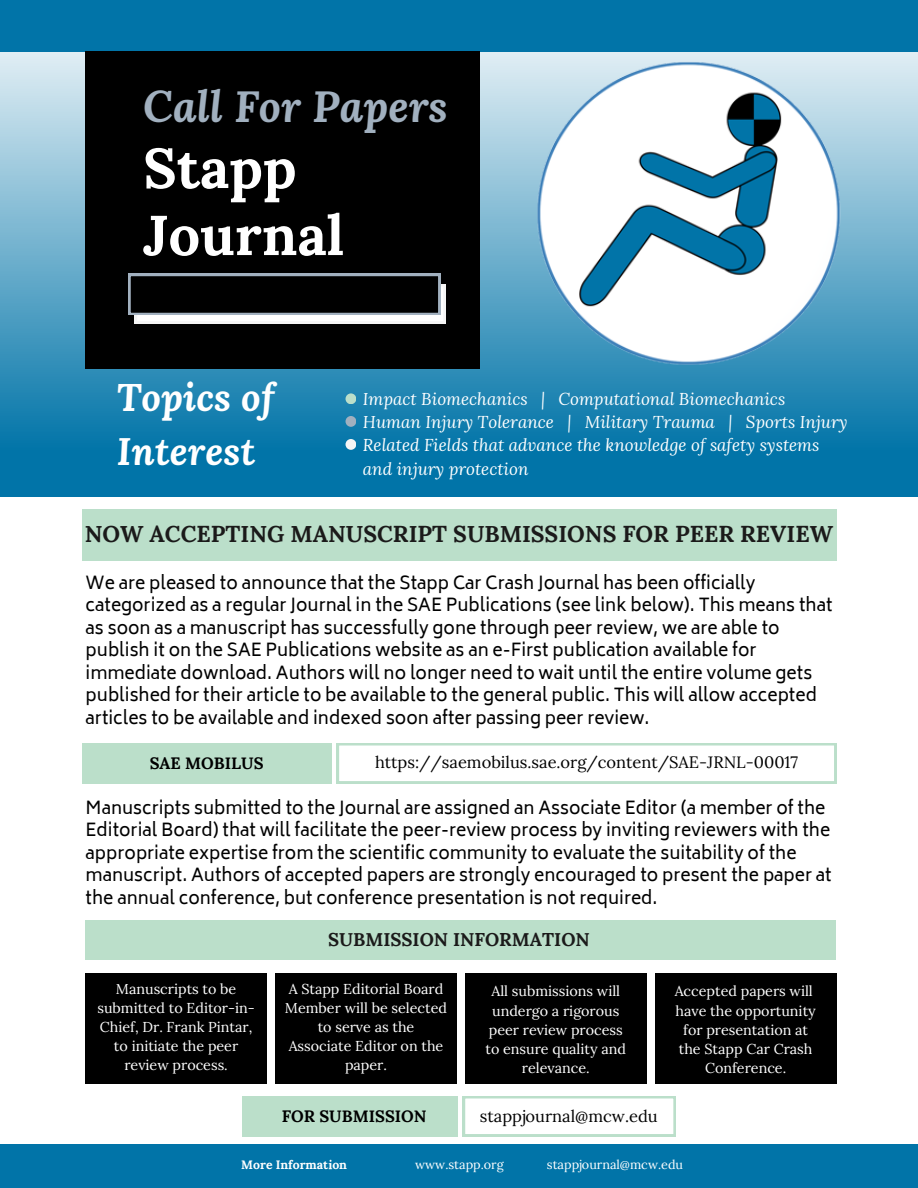
<style>
.page{position:relative;width:918px;height:1188px;background:#fff}
.page>*{position:absolute;margin:0;border:0;box-sizing:border-box;transform-origin:0 0}
.t1{font:700 56.1px/67.1px "Lora";color:#fff}
.t2{font:italic 700 43.2px "Lora";color:#a1b0bf}
.t3{font:italic 700 38.25px/53.7px "Lora";color:#fff}
.t4{font:700 22.95px "Lora";color:#1b1a1a}
.t5{font:700 18.45px "Lora";color:#1b1a1a}
.t6{font:17.4px/22.5px "Biryani";color:#000}
.t7{font:italic 16.95px/24px "Lora";color:#fff}
.t8{font:16.5px "Lora";color:#000}
.t9{font:700 16.5px "Lora";color:#000}
.t10{font:14.25px/19.2px "Lora";color:#fff;text-align:center}
.t11{font:12.6px "Lora";color:#fff}
.t12{font:700 12.3px "Lora";color:#fff}
</style>
<div class="page">
<svg style="left:0;top:51px;width:918px;height:402px;background:#4d9dc1"></svg>
<div style="left:0;top:453px;width:918px;height:44px;background:#0174a8"></div>
<div style="left:0;top:0;width:918px;height:51px;background:#0174a8"></div>
<div style="left:86px;top:51px;width:394px;height:318px;background:#000"></div>
<img style="left:537px;top:57px;width:304px;height:313px">
<svg style="left:129px;top:274px;width:316px;height:49px"></svg>
<div style="left:86px;top:973px;width:181px;height:110px;background:#000"></div>
<div style="left:275px;top:973px;width:182px;height:110px;background:#000"></div>
<div style="left:465px;top:973px;width:181px;height:110px;background:#000"></div>
<div style="left:655px;top:973px;width:181px;height:110px;background:#000"></div>
<div style="left:0;top:1144px;width:918px;height:44px;background:#0174a8"></div>
<div style="left:86px;top:920px;width:750px;height:40px;background:#bbdfca"></div>
<div style="left:346px;top:439px;width:10px;height:11px;background:#f5f5f5;border-radius:50%"></div>
<div style="left:346px;top:416px;width:10px;height:11px;background:#a1b0bf;border-radius:50%"></div>
<div style="left:346px;top:393px;width:10px;height:11px;background:#bbdfca;border-radius:50%"></div>
<div style="left:82px;top:509px;width:754px;height:52px;background:#bbdfca"></div>
<svg style="left:463px;top:1096px;width:213px;height:40px"></svg>
<div style="left:242px;top:1096px;width:216px;height:41px;background:#bbdfca"></div>
<svg style="left:337px;top:743px;width:499px;height:40px"></svg>
<div style="left:82px;top:743px;width:250px;height:41px;background:#bbdfca"></div>
<h2 class="t2" style="left:143px;top:78px;width:306px">Call For Papers</h2>
<p class="t1" style="left:143px;top:134px;width:203px">Stapp<br>Journal</p>
<h5 class="t3" style="left:117px;top:370px;width:159px">Topics of<br>Interest</h5>
<h1 class="t7" style="left:363px;top:387px;width:424px">Impact Biomechanics | Computational Biomechanics</h1>
<h6 class="t7" style="left:363px;top:409px;width:486px">Human Injury Tolerance | Military Trauma | Sports Injury</h6>
<h6 class="t7" style="left:363px;top:432px;width:458px">Related Fields that advance the knowledge of safety systems and injury protection</h6>
<p class="t4" style="left:85px;top:519px;width:750px">NOW ACCEPTING MANUSCRIPT SUBMISSIONS FOR PEER REVIEW</p>
<p class="t6" style="left:86px;top:572px;width:748px">We are pleased to announce that the Stapp Car Crash Journal has been officially categorized as a regular Journal in the SAE Publications (see link below). This means that as soon as a manuscript has successfully gone through peer review, we are able to publish it on the SAE Publications website as an e-First publication available for immediate download. Authors will no longer need to wait until the entire volume gets published for their article to be available to the general public. This will allow accepted articles to be available and indexed soon after passing peer review.</p>
<p class="t9" style="left:150px;top:753px;width:115px">SAE MOBILUS</p>
<p class="t8" style="left:375px;top:751px;width:425px">https://saemobilus.sae.org/content/SAE-JRNL-00017</p>
<p class="t6" style="left:86px;top:797px;width:748px">Manuscripts submitted to the Journal are assigned an Associate Editor (a member of the Editorial Board) that will facilitate the peer-review process by inviting reviewers with the appropriate expertise from the scientific community to evaluate the suitability of the manuscript. Authors of accepted papers are strongly encouraged to present the paper at the annual conference, but conference presentation is not required.</p>
<h3 class="t5" style="left:328px;top:928px;width:263px">SUBMISSION INFORMATION</h3>
<h6 class="t10" style="left:97px;top:979px;width:159px">Manuscripts to be submitted to Editor-in-<br>Chief, Dr. Frank Pintar, to initiate the peer review process.</h6>
<h4 class="t10" style="left:285px;top:979px;width:164px">A Stapp Editorial Board<br>Member will be selected to serve as the<br>Associate Editor on the paper.</h4>
<h6 class="t10" style="left:486px;top:982px;width:142px">All submissions will undergo a rigorous peer review process to ensure quality and relevance.</h6>
<h6 class="t10" style="left:675px;top:982px;width:143px">Accepted papers will have the opportunity for presentation at the Stapp Car Crash<br>Conference.</h6>
<p class="t9" style="left:282px;top:1105px;width:146px">FOR SUBMISSION</p>
<p class="t8" style="left:480px;top:1105px;width:179px">stappjournal@mcw.edu</p>
<p class="t12" style="left:241px;top:1157px;width:107px">More Information</p>
<p class="t11" style="left:415px;top:1157px;width:90px">www.stapp.org</p>
<p class="t11" style="left:547px;top:1157px;width:138px">stappjournal@mcw.edu</p>
</div>
